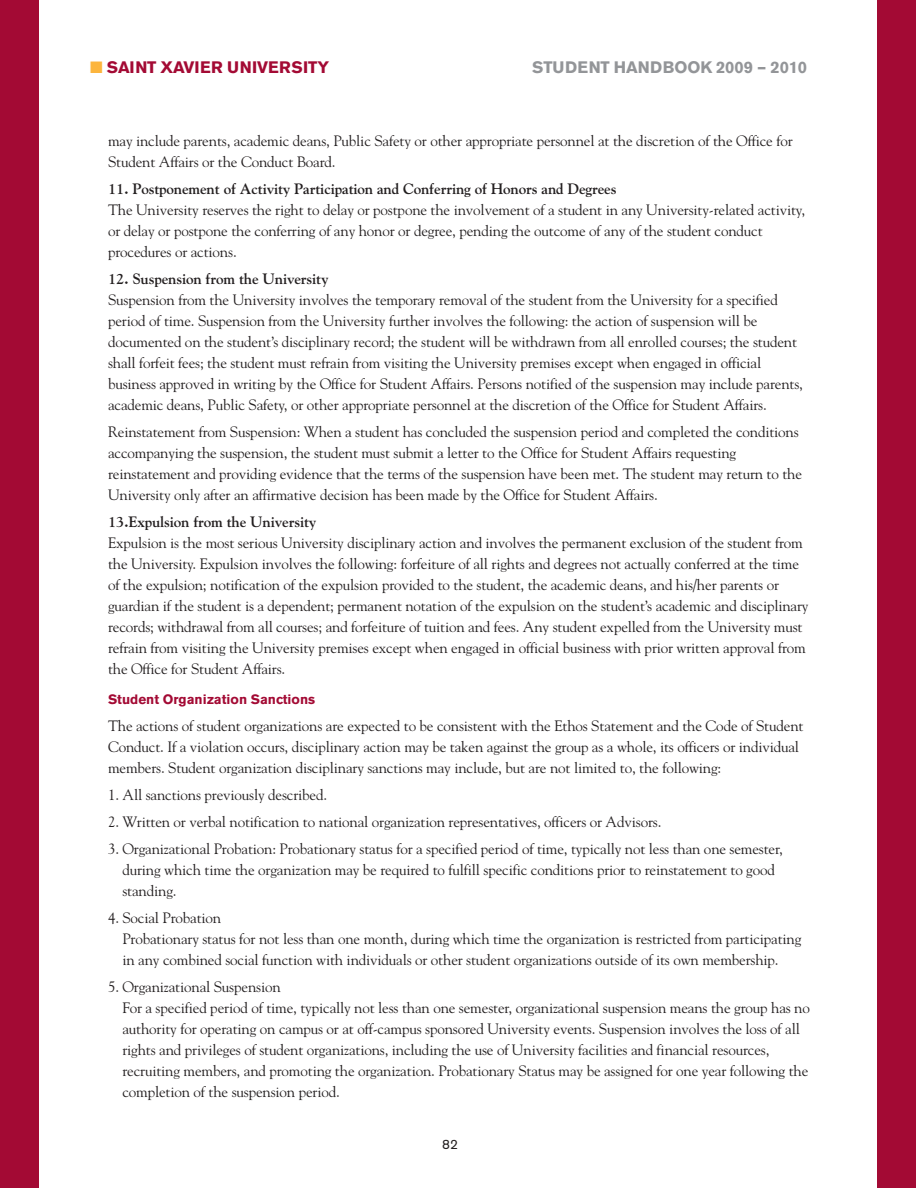
<style>
.page{position:relative;width:918px;height:1188px;background:#fff}
.page>*{position:absolute;margin:0;border:0;box-sizing:border-box;transform-origin:0 0}
.t1{font:700 16.5px "Akzidenz Grotesk BE";letter-spacing:-.01em;color:#939598}
.t2{font:700 16.5px "Akzidenz Grotesk BE";letter-spacing:-.01em;color:#a30a34}
.t3{font:15px/21px "Goudy";letter-spacing:-.01em;color:#231f20}
.t4{font:700 15px "Goudy";letter-spacing:-.01em;color:#231f20}
.t5{font:700 13.5px "Akzidenz Grotesk BE";color:#a30a34}
.t6{font:13.5px "Akzidenz Grotesk BE";color:#231f20}
.s1{color:#fcb53d}
</style>
<div class="page">
<div style="left:0;top:0;width:39px;height:1188px;background:#a30a34"></div>
<div style="left:878px;top:0;width:38px;height:1188px;background:#a30a34"></div>
<p class="t2" style="left:90px;top:62px;width:240px"><span class="s1">■</span> SAINT XAVIER UNIVERSITY</p>
<p class="t1" style="left:532px;top:62px;width:276px">STUDENT HANDBOOK 2009 – 2010</p>
<p class="t3" style="left:108px;top:132px;width:686px">may include parents, academic deans, Public Safety or other appropriate personnel at the discretion of the Office for<br>Student Affairs or the Conduct Board.</p>
<p class="t4" style="left:108px;top:183px;width:510px">11. Postponement of Activity Participation and Conferring of Honors and Degrees</p>
<p class="t3" style="left:108px;top:201px;width:699px">The University reserves the right to delay or postpone the involvement of a student in any University-related activity, or delay or postpone the conferring of any honor or degree, pending the outcome of any of the student conduct procedures or actions.</p>
<p class="t4" style="left:108px;top:273px;width:222px">12. Suspension from the University</p>
<p class="t3" style="left:108px;top:291px;width:697px">Suspension from the University involves the temporary removal of the student from the University for a specified period of time. Suspension from the University further involves the following: the action of suspension will be documented on the student’s disciplinary record; the student will be withdrawn from all enrolled courses; the student shall forfeit fees; the student must refrain from visiting the University premises except when engaged in official business approved in writing by the Office for Student Affairs. Persons notified of the suspension may include parents, academic deans, Public Safety, or other appropriate personnel at the discretion of the Office for Student Affairs.</p>
<p class="t3" style="left:108px;top:423px;width:696px">Reinstatement from Suspension: When a student has concluded the suspension period and completed the conditions accompanying the suspension, the student must submit a letter to the Office for Student Affairs requesting reinstatement and providing evidence that the terms of the suspension have been met. The student may return to the University only after an affirmative decision has been made by the Office for Student Affairs.</p>
<p class="t4" style="left:108px;top:516px;width:210px">13.Expulsion from the University</p>
<p class="t3" style="left:108px;top:534px;width:702px">Expulsion is the most serious University disciplinary action and involves the permanent exclusion of the student from the University. Expulsion involves the following: forfeiture of all rights and degrees not actually conferred at the time of the expulsion; notification of the expulsion provided to the student, the academic deans, and his/her parents or guardian if the student is a dependent; permanent notation of the expulsion on the student’s academic and disciplinary records; withdrawal from all courses; and forfeiture of tuition and fees. Any student expelled from the University must refrain from visiting the University premises except when engaged in official business with prior written approval from the Office for Student Affairs.</p>
<p class="t5" style="left:108px;top:695px;width:209px">Student Organization Sanctions</p>
<p class="t3" style="left:108px;top:717px;width:697px">The actions of student organizations are expected to be consistent with the Ethos Statement and the Code of Student<br>Conduct. If a violation occurs, disciplinary action may be taken against the group as a whole, its officers or individual members. Student organization disciplinary sanctions may include, but are not limited to, the following:</p>
<p class="t3" style="left:108px;top:786px;width:221px">1. All sanctions previously described.</p>
<p class="t3" style="left:108px;top:813px;width:555px">2. Written or verbal notification to national organization representatives, officers or Advisors.</p>
<p class="t3" style="left:122px;top:840px;width:662px;text-indent:-14px">3. Organizational Probation: Probationary status for a specified period of time, typically not less than one semester, during which time the organization may be required to fulfill specific conditions prior to reinstatement to good standing.</p>
<p class="t3" style="left:122px;top:909px;width:680px;text-indent:-14px">4. Social Probation<br>Probationary status for not less than one month, during which time the organization is restricted from participating in any combined social function with individuals or other student organizations outside of its own membership.</p>
<p class="t3" style="left:122px;top:978px;width:689px;text-indent:-14px">5. Organizational Suspension<br>For a specified period of time, typically not less than one semester, organizational suspension means the group has no authority for operating on campus or at off-campus sponsored University events. Suspension involves the loss of all rights and privileges of student organizations, including the use of University facilities and financial resources, recruiting members, and promoting the organization. Probationary Status may be assigned for one year following the completion of the suspension period.</p>
<p class="t6" style="left:442px;top:1140px;width:17px">82</p>
</div>
